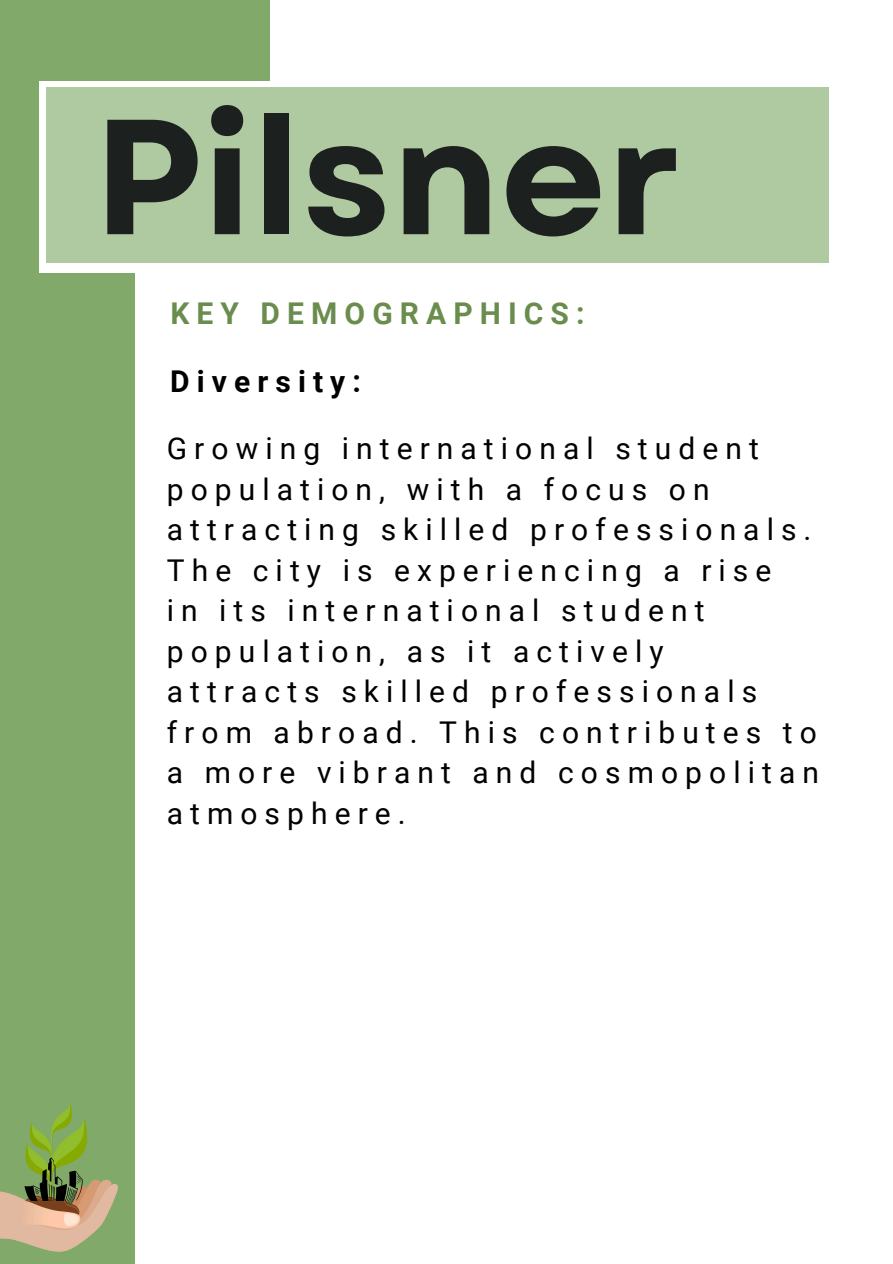
<style>
.page{position:relative;width:893px;height:1264px;background:#fff}
.page>*{position:absolute;margin:0;border:0;box-sizing:border-box;transform-origin:0 0}
.t1{font:700 163.35px "Garet";color:#1c2120}
.t2{font:30px/40.5px "Roboto";letter-spacing:.235em;color:#000}
.t3{font:700 30px "Roboto";letter-spacing:.235em;color:#6a8d4e}
.t4{font:700 30px "Roboto";letter-spacing:.235em;color:#000}
</style>
<div class="page">
<div style="left:0;top:273px;width:135px;height:990px;background:#81a969"></div>
<div style="left:0;top:0;width:269px;height:81px;background:#81a969"></div>
<div style="left:0;top:36px;width:38px;height:328px;background:#81a969"></div>
<div style="left:46px;top:87px;width:782px;height:176px;background:#afc9a0"></div>
<img style="left:0;top:1104px;width:118px;height:97px">
<svg style="left:24px;top:1157px;width:59px;height:44px"></svg>
<img style="left:0;top:1201px;width:114px;height:51px">
<h1 class="t1" style="left:94px;top:59px;width:589px">Pilsner</h1>
<h3 class="t3" style="left:170px;top:296px;width:416px">KEY DEMOGRAPHICS:</h3>
<p class="t4" style="left:170px;top:364px;width:192px">Diversity:</p>
<h2 class="t2" style="left:167px;top:429px;width:653px">Growing international student population, with a focus on attracting skilled professionals.<br>The city is experiencing a rise<br>in its international student population, as it actively attracts skilled professionals from abroad. This contributes to a more vibrant and cosmopolitan atmosphere.</h2>
</div>
